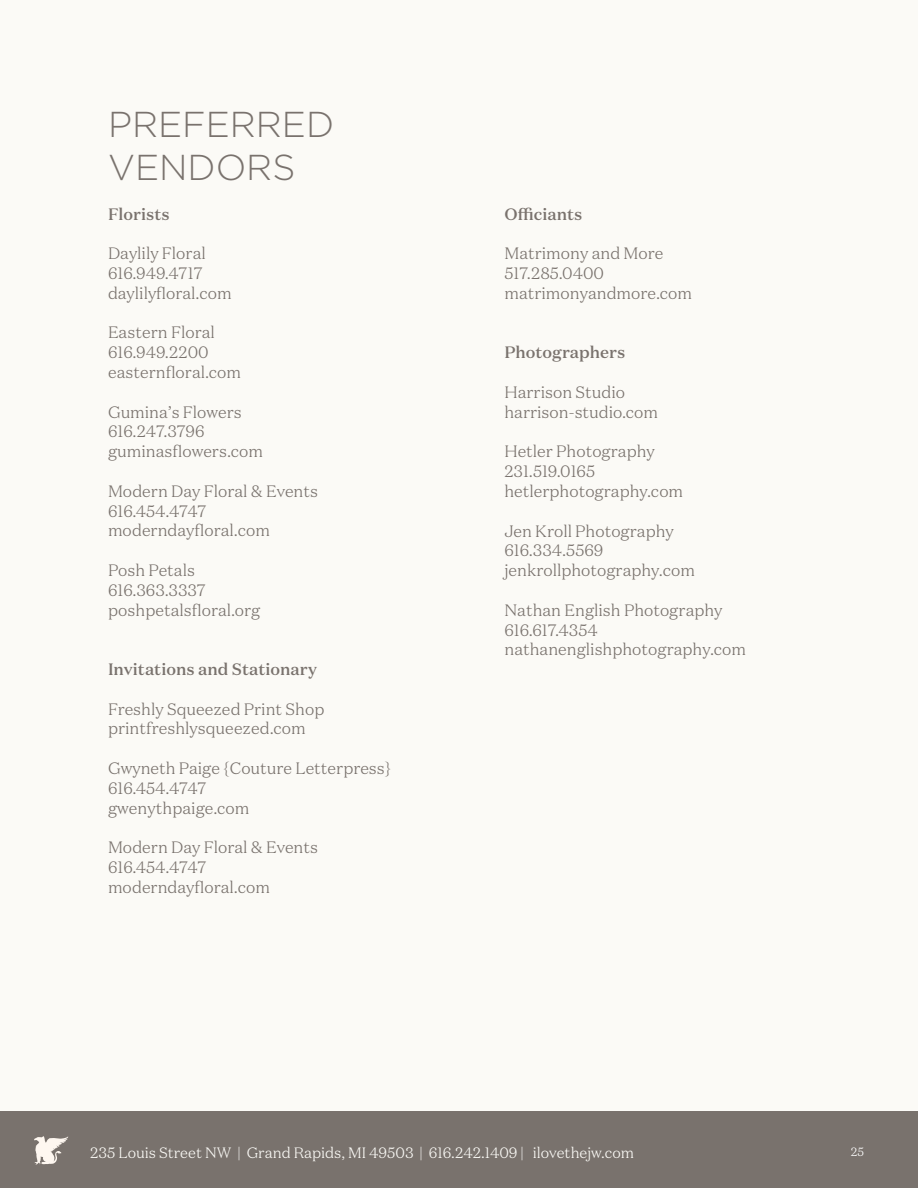
<style>
.page{position:relative;width:918px;height:1188px;background:#fbfaf6}
.page>*{position:absolute;margin:0;border:0;box-sizing:border-box;transform-origin:0 0}
.t1{font:300 36px/43.2px "Gotham";color:#79726d}
.t2{font:300 16.5px/19.8px "Domaine Text";color:#79726d}
.t3{font:500 16.5px "Domaine Text";color:#79726d}
.t4{font:300 15px "Domaine Text";color:#fbfaf6}
.t5{font:300 12px "Domaine Text";color:#fff}
</style>
<div class="page">
<div style="left:0;top:1112px;width:918px;height:76px;background:#79726d"></div>
<svg style="left:34px;top:1136px;width:34px;height:29px"></svg>
<p class="t1" style="left:108px;top:102px;width:228px">PREFERRED<br>VENDORS</p>
<p class="t3" style="left:108px;top:203px;width:63px">Florists</p>
<p class="t2" style="left:108px;top:243px;width:99px">Daylily Floral</p>
<p class="t2" style="left:108px;top:263px;width:96px">616.949.4717</p>
<p class="t2" style="left:108px;top:283px;width:125px">daylilyfloral.com</p>
<p class="t2" style="left:108px;top:322px;width:108px">Eastern Floral</p>
<p class="t2" style="left:108px;top:342px;width:102px">616.949.2200</p>
<p class="t2" style="left:108px;top:362px;width:135px">easternfloral.com</p>
<p class="t2" style="left:108px;top:402px;width:135px">Gumina’s Flowers</p>
<p class="t2" style="left:108px;top:421px;width:98px">616.247.3796</p>
<p class="t2" style="left:108px;top:441px;width:157px">guminasflowers.com</p>
<p class="t2" style="left:108px;top:481px;width:212px">Modern Day Floral &amp; Events</p>
<p class="t2" style="left:108px;top:501px;width:100px">616.454.4747</p>
<p class="t2" style="left:108px;top:520px;width:164px">moderndayfloral.com</p>
<p class="t2" style="left:108px;top:560px;width:89px">Posh Petals</p>
<p class="t2" style="left:108px;top:580px;width:99px">616.363.3337</p>
<p class="t2" style="left:108px;top:600px;width:154px">poshpetalsfloral.org</p>
<p class="t3" style="left:108px;top:659px;width:210px">Invitations and Stationary</p>
<p class="t2" style="left:108px;top:699px;width:218px">Freshly Squeezed Print Shop</p>
<p class="t2" style="left:108px;top:718px;width:199px">printfreshlysqueezed.com</p>
<p class="t2" style="left:108px;top:758px;width:284px">Gwyneth Paige {Couture Letterpress}</p>
<p class="t2" style="left:108px;top:778px;width:100px">616.454.4747</p>
<p class="t2" style="left:108px;top:798px;width:143px">gwenythpaige.com</p>
<p class="t2" style="left:108px;top:837px;width:212px">Modern Day Floral &amp; Events</p>
<p class="t2" style="left:108px;top:857px;width:100px">616.454.4747</p>
<p class="t2" style="left:108px;top:877px;width:164px">moderndayfloral.com</p>
<p class="t3" style="left:504px;top:203px;width:80px">Officiants</p>
<p class="t2" style="left:504px;top:244px;width:160px">Matrimony and More</p>
<p class="t2" style="left:504px;top:263px;width:101px">517.285.0400</p>
<p class="t2" style="left:504px;top:283px;width:189px">matrimonyandmore.com</p>
<p class="t3" style="left:504px;top:342px;width:122px">Photographers</p>
<p class="t2" style="left:504px;top:382px;width:122px">Harrison Studio</p>
<p class="t2" style="left:504px;top:402px;width:155px">harrison-studio.com</p>
<p class="t2" style="left:504px;top:442px;width:152px">Hetler Photography</p>
<p class="t2" style="left:504px;top:461px;width:92px">231.519.0165</p>
<p class="t2" style="left:504px;top:481px;width:180px">hetlerphotography.com</p>
<p class="t2" style="left:504px;top:521px;width:171px">Jen Kroll Photography</p>
<p class="t2" style="left:504px;top:541px;width:192px">616.334.5569 jenkrollphotography.com</p>
<p class="t2" style="left:504px;top:600px;width:220px">Nathan English Photography</p>
<p class="t2" style="left:504px;top:620px;width:95px">616.617.4354</p>
<p class="t2" style="left:504px;top:640px;width:243px">nathanenglishphotography.com</p>
<p class="t4" style="left:90px;top:1143px;width:546px">235 Louis Street NW | Grand Rapids, MI 49503 | 616.242.1409 | ilovethejw.com</p>
<p class="t5" style="left:851px;top:1144px;width:15px">25</p>
</div>
